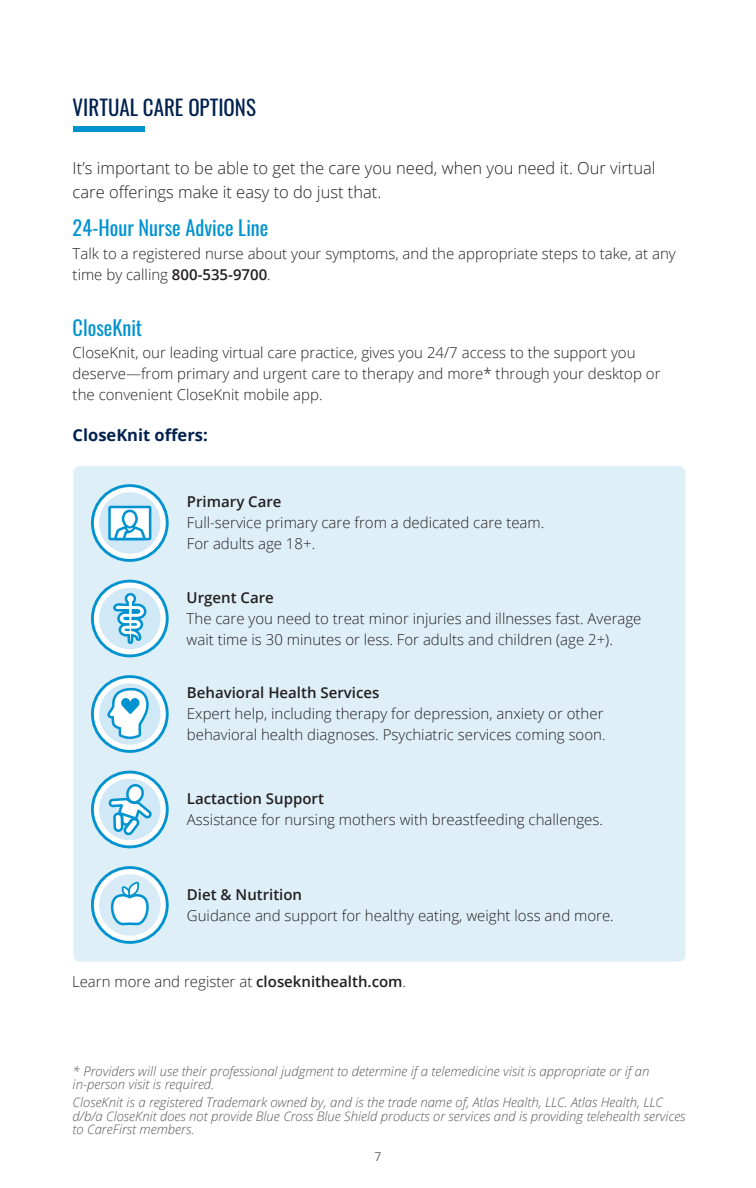
<style>
.page{position:relative;width:756px;height:1188px;background:#fff}
.page>*{position:absolute;margin:0;border:0;box-sizing:border-box;transform-origin:0 0}
.OE-Page_Intro{font:21px "Oswald";color:#00214f}
.OE-H2_Header{font:20.25px "Oswald";color:#0093d0}
.OE-Larger_Body{font:300 16.5px/24px "Open Sans";color:#231f20}
.OE-H3{font:700 16.5px "Open Sans";color:#00214f}
.OE-BodyText{font:300 15px/21px "Open Sans";color:#231f20}
.OE-H3-2{font:600 15px "Open Sans";color:#231f20}
.OE-Conditions{font:italic 300 13.2px/13.5px "Open Sans";color:#57585a}
.OE-BodyText-2{font:300 12px "Open Sans";color:#231f20}
.s1{font-weight:600}
</style>
<div class="page">
<div style="left:73px;top:126px;width:72px;height:6px;background:#0093d0"></div>
<div style="left:74px;top:466px;width:612px;height:496px;background:#dfeff8;border-radius:6px"></div>
<svg style="left:92px;top:486px;width:75px;height:74px"></svg>
<div style="left:91px;top:484px;width:78px;height:78px;border:3px solid #0093d0;border-radius:50%"></div>
<div style="left:99px;top:492px;width:62px;height:62px;background:#d1e8f6;border-radius:50%"></div>
<svg style="left:108px;top:506px;width:43px;height:35px;background:#9ad4ec"></svg>
<svg style="left:92px;top:581px;width:75px;height:75px"></svg>
<div style="left:91px;top:580px;width:78px;height:77px;border:3px solid #0093d0;border-radius:50%"></div>
<div style="left:99px;top:588px;width:62px;height:61px;background:#d1e8f6;border-radius:50%"></div>
<svg style="left:113px;top:593px;width:33px;height:51px"></svg>
<svg style="left:92px;top:677px;width:75px;height:74px"></svg>
<div style="left:91px;top:675px;width:78px;height:78px;border:3px solid #0093d0;border-radius:50%"></div>
<div style="left:99px;top:683px;width:62px;height:62px;background:#d1e8f6;border-radius:50%"></div>
<svg style="left:107px;top:688px;width:42px;height:51px"></svg>
<svg style="left:92px;top:772px;width:75px;height:75px"></svg>
<div style="left:91px;top:771px;width:78px;height:77px;border:3px solid #0093d0;border-radius:50%"></div>
<div style="left:99px;top:779px;width:62px;height:61px;background:#d1e8f6;border-radius:50%"></div>
<svg style="left:108px;top:784px;width:46px;height:54px"></svg>
<svg style="left:92px;top:868px;width:75px;height:74px"></svg>
<div style="left:91px;top:866px;width:78px;height:78px;border:3px solid #0093d0;border-radius:50%"></div>
<div style="left:99px;top:874px;width:62px;height:62px;background:#d8ebf7;border-radius:50%"></div>
<svg style="left:110px;top:882px;width:40px;height:47px"></svg>
<p class="OE-Page_Intro" style="left:73px;top:89px;width:185px">VIRTUAL CARE OPTIONS</p>
<p class="OE-Larger_Body" style="left:73px;top:155px;width:585px">It’s important to be able to get the care you need, when you need it. Our virtual care offerings make it easy to do just that.</p>
<p class="OE-H2_Header" style="left:73px;top:210px;width:197px">24-Hour Nurse Advice Line</p>
<p class="OE-BodyText" style="left:73px;top:242px;width:605px">Talk to a registered nurse about your symptoms, and the appropriate steps to take, at any time by calling <span class="s1">800-535-9700</span>.</p>
<p class="OE-H2_Header" style="left:73px;top:310px;width:71px">CloseKnit</p>
<p class="OE-BodyText" style="left:73px;top:342px;width:589px">CloseKnit, our leading virtual care practice, gives you 24/7 access to the support you deserve—from primary and urgent care to therapy and more* through your desktop or the convenient CloseKnit mobile app.</p>
<p class="OE-H3" style="left:73px;top:423px;width:137px">CloseKnit offers:</p>
<p class="OE-H3-2" style="left:187px;top:492px;width:96px">Primary Care</p>
<p class="OE-BodyText" style="left:187px;top:512px;width:359px">Full-service primary care from a dedicated care team.<br>For adults age 18+.</p>
<p class="OE-H3-2" style="left:187px;top:587px;width:89px">Urgent Care</p>
<p class="OE-BodyText" style="left:187px;top:608px;width:456px">The care you need to treat minor injuries and illnesses fast. Average wait time is 30 minutes or less. For adults and children (age 2+).</p>
<p class="OE-H3-2" style="left:187px;top:683px;width:194px">Behavioral Health Services</p>
<p class="OE-BodyText" style="left:187px;top:703px;width:420px">Expert help, including therapy for depression, anxiety or other behavioral health diagnoses. Psychiatric services coming soon.</p>
<p class="OE-H3-2" style="left:187px;top:789px;width:138px">Lactaction Support</p>
<p class="OE-BodyText" style="left:187px;top:809px;width:418px">Assistance for nursing mothers with breastfeeding challenges.</p>
<p class="OE-H3-2" style="left:187px;top:884px;width:117px">Diet &amp; Nutrition</p>
<p class="OE-BodyText" style="left:187px;top:905px;width:428px">Guidance and support for healthy eating, weight loss and more.</p>
<p class="OE-BodyText" style="left:72px;top:971px;width:336px">Learn more and register at <span class="s1">closeknithealth.com</span>.</p>
<p class="OE-Conditions" style="left:73px;top:1064px;width:578px">* Providers will use their professional judgment to determine if a telemedicine visit is appropriate or if an in-person visit is required.</p>
<p class="OE-Conditions" style="left:73px;top:1095px;width:614px">CloseKnit is a registered Trademark owned by, and is the trade name of, Atlas Health, LLC. Atlas Health, LLC d/b/a CloseKnit does not provide Blue Cross Blue Shield products or services and is providing telehealth services to CareFirst members.</p>
<p class="OE-BodyText-2" style="left:375px;top:1149px;width:8px">7</p>
</div>
